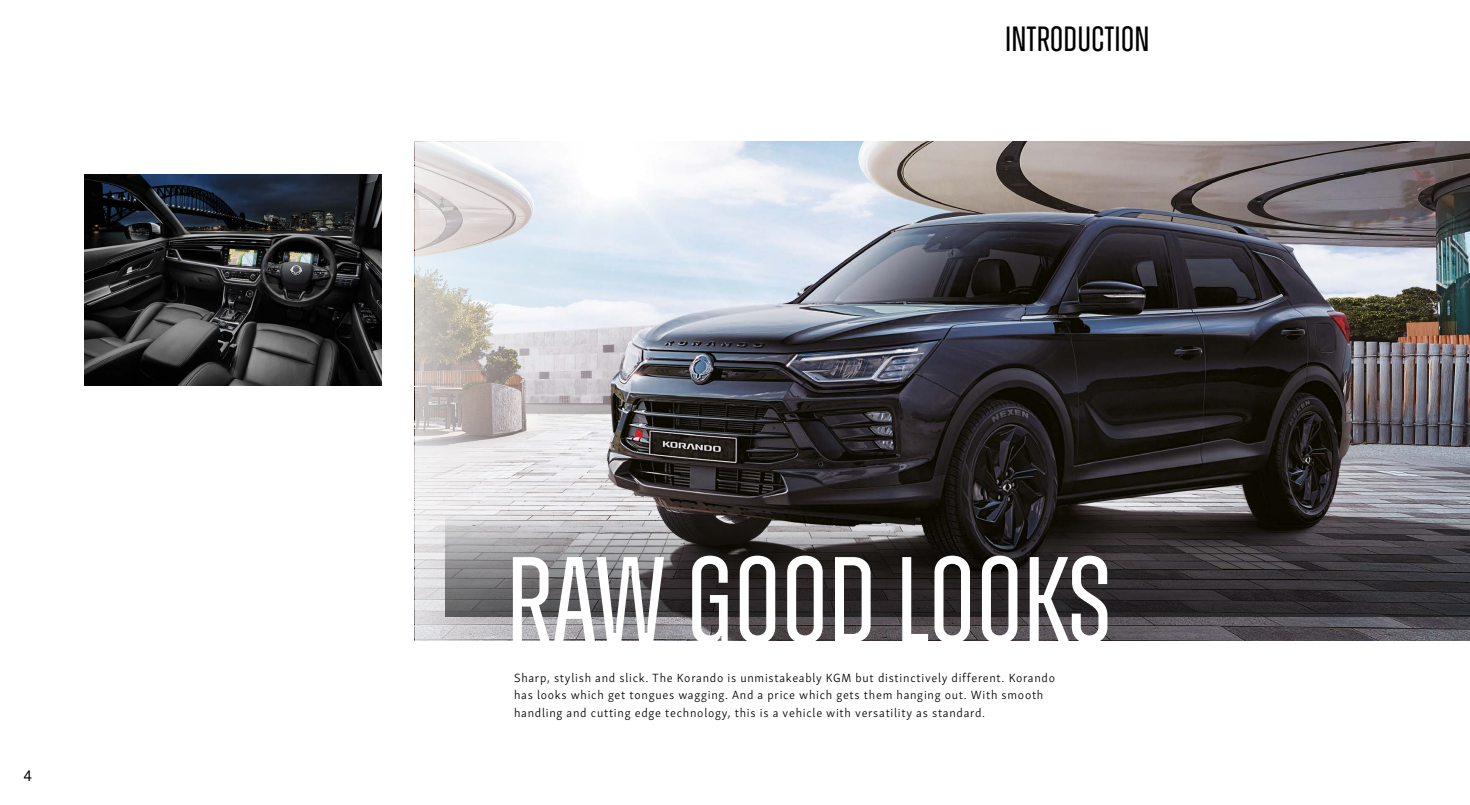
<style>
.page{position:relative;width:1470px;height:805px;background:#fff}
.page>*{position:absolute;margin:0;border:0;box-sizing:border-box;transform-origin:0 0}
.t1{font:121.62px "Zuume";color:#fff}
.t2{font:35px "Zuume";color:#000}
.t3{font:15.75px "Skolar Sans Latn";color:#000}
.t4{font:300 12.25px/17.5px "Skolar Sans Latn";letter-spacing:.06em;color:#000}
</style>
<div class="page">
<img style="left:614px;top:142px;width:856px;height:498px">
<img style="left:85px;top:175px;width:296px;height:210px">
<svg style="left:415px;top:142px;width:199px;height:498px"></svg>
<svg style="left:446px;top:514px;width:1024px;height:103px;background:#444142"></svg>
<p class="t3" style="left:24px;top:764px;width:10px">4</p>
<h2 class="t2" style="left:1005px;top:21px;width:146px">INTRODUCTION</h2>
<h1 class="t1" style="left:507px;top:538px;width:607px">RAW GOOD LOOKS</h1>
<p class="t4" style="left:514px;top:668px;width:542px">Sharp, stylish and slick. The Korando is unmistakeably KGM but distinctively different. Korando has looks which get tongues wagging. And a price which gets them hanging out. With smooth handling and cutting edge technology, this is a vehicle with versatility as standard.</p>
</div>
